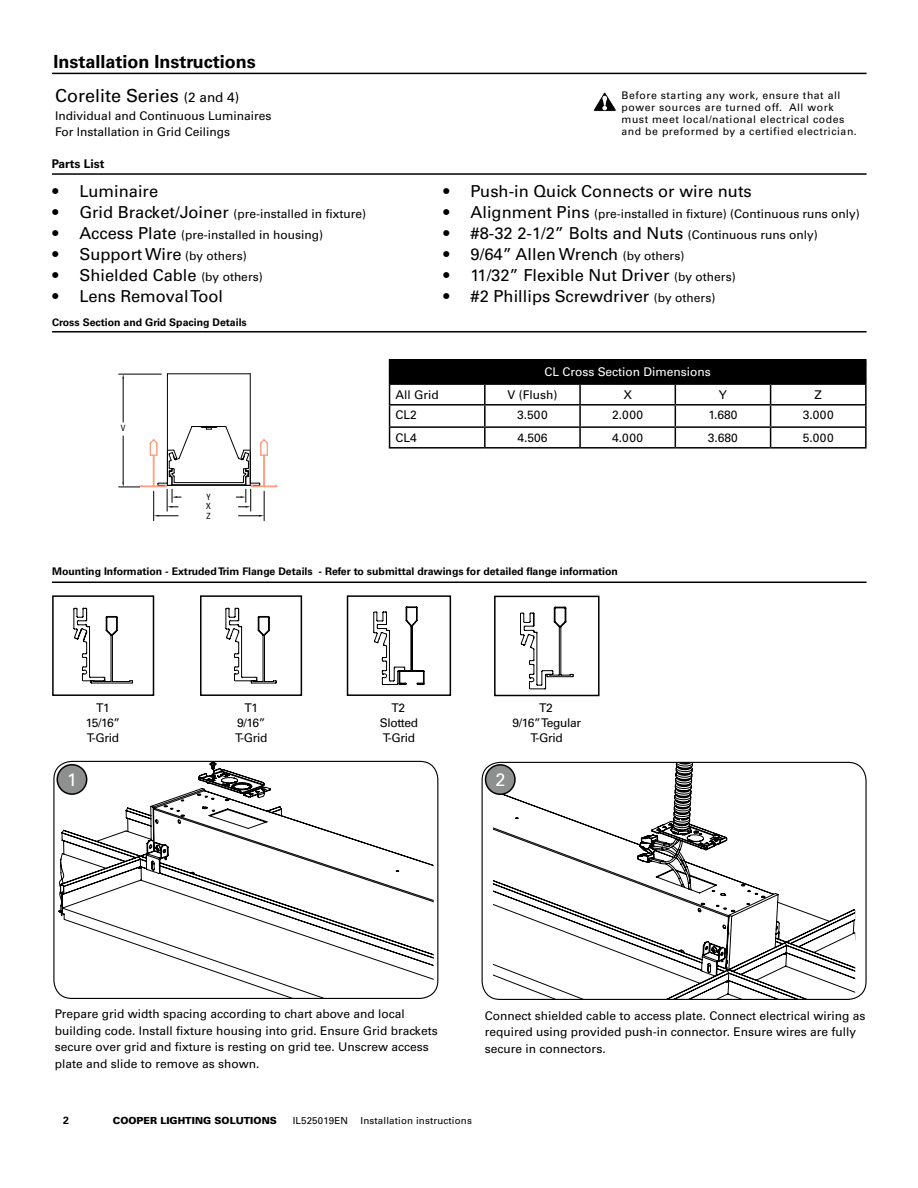
<style>
.page{position:relative;width:918px;height:1188px;background:#fff}
.page>*{position:absolute;margin:0;border:0;box-sizing:border-box;transform-origin:0 0}
.t1{font:700 18px/33.3px "Univers LT Std";color:#000}
.t2{font:18px "Univers LT Std";color:#fff}
.t3{font:16.5px "Univers LT Std";color:#000}
.t4{font:12px/16.5px "Univers LT Std";color:#000}
.t5{font:12px/15px "Univers LT Std";letter-spacing:-.03em;color:#000;text-align:center}
.t6{font:12px "Univers LT Std";color:#fff}
.t7{font:700 12px "Univers LT Std";color:#000}
.t8{font:10.5px/12px "Univers LT Std";letter-spacing:.05em;color:#000}
.t9{font:700 10.5px "Univers LT Std";color:#000}
.t10{font:9.75px "Univers LT Std";letter-spacing:.015em;color:#000}
.t11{font:900 9.75px "Univers LT Std";color:#000}
.t12{font:condensed 8.55px "Univers LT Std";color:#000}
.s1{font-weight:400}
.s2{font-weight:400;font-size:13.5px}
.s3{font-size:16.5px}
.s4{font-size:12px}
</style>
<div class="page">
<hr style="left:52px;top:173px;width:815px;height:2px;background:#000">
<hr style="left:52px;top:331px;width:815px;height:2px;background:#000">
<svg style="left:58px;top:762px;width:376px;height:236px"></svg>
<div style="left:53px;top:761px;width:385px;height:238px;border:1px solid #000;border-radius:18px"></div>
<div style="left:57px;top:765px;width:30px;height:29px;background:#8e9090;border-radius:50%"></div>
<div style="left:57px;top:764px;width:30px;height:31px;border:2px solid #000;border-radius:50%"></div>
<svg style="left:493px;top:762px;width:362px;height:236px"></svg>
<div style="left:482px;top:762px;width:385px;height:238px;border:1px solid #000;border-radius:18px"></div>
<div style="left:486px;top:765px;width:29px;height:29px;background:#8e9090;border-radius:50%"></div>
<div style="left:485px;top:764px;width:31px;height:31px;border:2px solid #000;border-radius:50%"></div>
<hr style="left:52px;top:582px;width:815px;height:1px;background:#000">
<hr style="left:52px;top:73px;width:815px;height:1px;background:#000">
<hr style="left:153px;top:491px;width:1px;height:30px;background:#000">
<hr style="left:264px;top:491px;width:1px;height:30px;background:#000">
<hr style="left:119px;top:374px;width:42px;height:1px;background:#000">
<hr style="left:123px;top:379px;width:1px;height:43px;background:#000">
<hr style="left:192px;top:426px;width:34px;height:1px;background:#000">
<hr style="left:250px;top:374px;width:1px;height:111px;background:#000">
<hr style="left:167px;top:374px;width:83px;height:1px;background:#000">
<hr style="left:167px;top:374px;width:1px;height:111px;background:#000">
<hr style="left:167px;top:485px;width:83px;height:1px;background:#000">
<hr style="left:175px;top:482px;width:68px;height:1px;background:#000">
<hr style="left:172px;top:484px;width:73px;height:1px;background:#000">
<svg style="left:119px;top:426px;width:73px;height:91px"></svg>
<svg style="left:198px;top:426px;width:79px;height:91px"></svg>
<div style="left:390px;top:360px;width:476px;height:24px;background:#000"></div>
<hr style="left:389px;top:359px;width:96px;height:2px;background:#000">
<hr style="left:485px;top:359px;width:95px;height:2px;background:#000">
<hr style="left:580px;top:359px;width:95px;height:2px;background:#000">
<hr style="left:675px;top:359px;width:96px;height:2px;background:#000">
<hr style="left:771px;top:359px;width:96px;height:2px;background:#000">
<hr style="left:865px;top:361px;width:2px;height:22px;background:#000">
<hr style="left:389px;top:383px;width:96px;height:2px;background:#000">
<hr style="left:485px;top:383px;width:95px;height:2px;background:#000">
<svg style="left:484px;top:385px;width:2px;height:19px"></svg>
<hr style="left:580px;top:383px;width:95px;height:2px;background:#000">
<svg style="left:579px;top:385px;width:2px;height:19px"></svg>
<hr style="left:675px;top:383px;width:96px;height:2px;background:#000">
<hr style="left:771px;top:383px;width:96px;height:2px;background:#000">
<svg style="left:865px;top:385px;width:2px;height:19px"></svg>
<hr style="left:389px;top:404px;width:96px;height:2px;background:#000">
<hr style="left:484px;top:406px;width:2px;height:20px;background:#000">
<hr style="left:580px;top:404px;width:95px;height:2px;background:#000">
<hr style="left:579px;top:406px;width:2px;height:20px;background:#000">
<hr style="left:675px;top:404px;width:96px;height:2px;background:#000">
<hr style="left:771px;top:404px;width:96px;height:2px;background:#000">
<hr style="left:865px;top:406px;width:2px;height:20px;background:#000">
<hr style="left:389px;top:426px;width:96px;height:2px;background:#000">
<svg style="left:389px;top:361px;width:1px;height:86px"></svg>
<hr style="left:485px;top:426px;width:95px;height:2px;background:#000">
<svg style="left:484px;top:428px;width:2px;height:19px"></svg>
<hr style="left:580px;top:426px;width:95px;height:2px;background:#000">
<svg style="left:579px;top:428px;width:2px;height:19px"></svg>
<hr style="left:675px;top:426px;width:96px;height:2px;background:#000">
<svg style="left:675px;top:385px;width:1px;height:62px"></svg>
<hr style="left:771px;top:426px;width:96px;height:2px;background:#000">
<svg style="left:770px;top:385px;width:1px;height:62px"></svg>
<svg style="left:865px;top:428px;width:2px;height:19px"></svg>
<hr style="left:389px;top:447px;width:96px;height:2px;background:#000">
<hr style="left:485px;top:447px;width:95px;height:2px;background:#000">
<hr style="left:580px;top:447px;width:95px;height:2px;background:#000">
<hr style="left:675px;top:447px;width:96px;height:2px;background:#000">
<hr style="left:771px;top:447px;width:96px;height:2px;background:#000">
<hr style="left:485px;top:404px;width:95px;height:2px;background:#000">
<svg style="left:594px;top:92px;width:23px;height:20px"></svg>
<div style="left:52px;top:595px;width:102px;height:101px;border:2px solid #000"></div>
<svg style="left:73px;top:608px;width:60px;height:75px"></svg>
<div style="left:200px;top:595px;width:102px;height:101px;border:2px solid #000"></div>
<svg style="left:226px;top:608px;width:51px;height:75px"></svg>
<div style="left:347px;top:595px;width:104px;height:101px;border:2px solid #000"></div>
<svg style="left:373px;top:606px;width:51px;height:79px"></svg>
<div style="left:494px;top:596px;width:106px;height:100px;border:2px solid #000"></div>
<svg style="left:520px;top:607px;width:53px;height:82px"></svg>
<h1 class="t1" style="left:54px;top:45px;width:204px">Installation Instructions<br><span class="s1">Corelite Series</span> <span class="s2">(2 and 4)</span></h1>
<p class="t4" style="left:55px;top:107px;width:218px">Individual and Continuous Luminaires<br>For Installation in Grid Ceilings</p>
<p class="t7" style="left:52px;top:157px;width:54px">Parts List</p>
<h2 class="t3" style="left:52px;top:181px;width:107px">• Luminaire</h2>
<p class="t4" style="left:52px;top:205px;width:315px"><span class="s3">• Grid Bracket/Joiner</span> (pre-installed in fixture)</p>
<p class="t4" style="left:52px;top:226px;width:272px"><span class="s3">• Access Plate</span> (pre-installed in housing)</p>
<h2 class="t3" style="left:52px;top:244px;width:196px">• Support Wire <span class="s4">(by others)</span></h2>
<h2 class="t3" style="left:52px;top:265px;width:212px">• Shielded Cable <span class="s4">(by others)</span></h2>
<h2 class="t3" style="left:52px;top:286px;width:172px">• Lens Removal Tool</h2>
<p class="t9" style="left:52px;top:316px;width:196px">Cross Section and Grid Spacing Details</p>
<p class="t12" style="left:121px;top:423px;width:6px">V</p>
<p class="t12" style="left:206px;top:492px;width:6px">Y</p>
<p class="t12" style="left:206px;top:501px;width:6px">X</p>
<p class="t12" style="left:206px;top:510px;width:6px">Z</p>
<p class="t8" style="left:622px;top:89px;width:237px">Before starting any work, ensure that all power sources are turned off. All work must meet local/national electrical codes and be preformed by a certified electrician.</p>
<h2 class="t3" style="left:444px;top:181px;width:310px">• Push-in Quick Connects or wire nuts</h2>
<p class="t4" style="left:444px;top:205px;width:418px"><span class="s3">• Alignment Pins</span> (pre-installed in fixture) (Continuous runs only)</p>
<h2 class="t3" style="left:444px;top:223px;width:376px">• #8-32 2-1/2” Bolts and Nuts <span class="s4">(Continuous runs only)</span></h2>
<h2 class="t3" style="left:444px;top:244px;width:242px">• 9/64” Allen Wrench <span class="s4">(by others)</span></h2>
<h2 class="t3" style="left:444px;top:265px;width:294px">• 11/32” Flexible Nut Driver <span class="s4">(by others)</span></h2>
<h2 class="t3" style="left:444px;top:286px;width:273px">• #2 Phillips Screwdriver <span class="s4">(by others)</span></h2>
<p class="t6" style="left:544px;top:365px;width:168px">CL Cross Section Dimensions</p>
<p class="t4" style="left:396px;top:386px;width:45px">All Grid</p>
<p class="t4" style="left:507px;top:386px;width:52px">V (Flush)</p>
<p class="t4" style="left:623px;top:386px;width:10px">X</p>
<p class="t4" style="left:719px;top:386px;width:10px">Y</p>
<p class="t4" style="left:815px;top:386px;width:9px">Z</p>
<p class="t4" style="left:396px;top:407px;width:23px">CL2</p>
<p class="t4" style="left:517px;top:407px;width:32px">3.500</p>
<p class="t4" style="left:612px;top:407px;width:32px">2.000</p>
<p class="t4" style="left:709px;top:407px;width:30px">1.680</p>
<p class="t4" style="left:803px;top:407px;width:32px">3.000</p>
<p class="t4" style="left:396px;top:429px;width:23px">CL4</p>
<p class="t4" style="left:517px;top:429px;width:32px">4.506</p>
<p class="t4" style="left:612px;top:429px;width:32px">4.000</p>
<p class="t4" style="left:708px;top:429px;width:32px">3.680</p>
<p class="t4" style="left:803px;top:429px;width:32px">5.000</p>
<p class="t9" style="left:52px;top:565px;width:567px">Mounting Information - Extruded Trim Flange Details - Refer to submittal drawings for detailed flange information</p>
<h1 class="t2" style="left:67px;top:769px;width:12px">1</h1>
<p class="t5" style="left:86px;top:700px;width:36px">T1<br>15/16”<br>T-Grid</p>
<p class="t4" style="left:235px;top:700px;width:34px;line-height:15px;text-align:center">T1<br>9/16”<br>T-Grid</p>
<p class="t5" style="left:380px;top:700px;width:40px">T2<br>Slotted<br>T-Grid</p>
<p class="t5" style="left:512px;top:700px;width:70px">T2<br>9/16” Tegular<br>T-Grid</p>
<h1 class="t2" style="left:496px;top:769px;width:12px">2</h1>
<p class="t4" style="left:55px;top:1006px;width:385px">Prepare grid width spacing according to chart above and local building code. Install fixture housing into grid. Ensure Grid brackets secure over grid and fixture is resting on grid tee. Unscrew access plate and slide to remove as shown.</p>
<p class="t4" style="left:485px;top:1007px;width:382px">Connect shielded cable to access plate. Connect electrical wiring as required using provided push-in connector. Ensure wires are fully secure in connectors.</p>
<p class="t9" style="left:63px;top:1114px;width:7px">2</p>
<p class="t11" style="left:113px;top:1114px;width:166px">COOPER LIGHTING SOLUTIONS</p>
<p class="t10" style="left:293px;top:1115px;width:57px">IL525019EN</p>
<p class="t10" style="left:361px;top:1115px;width:113px">Installation instructions</p>
</div>
